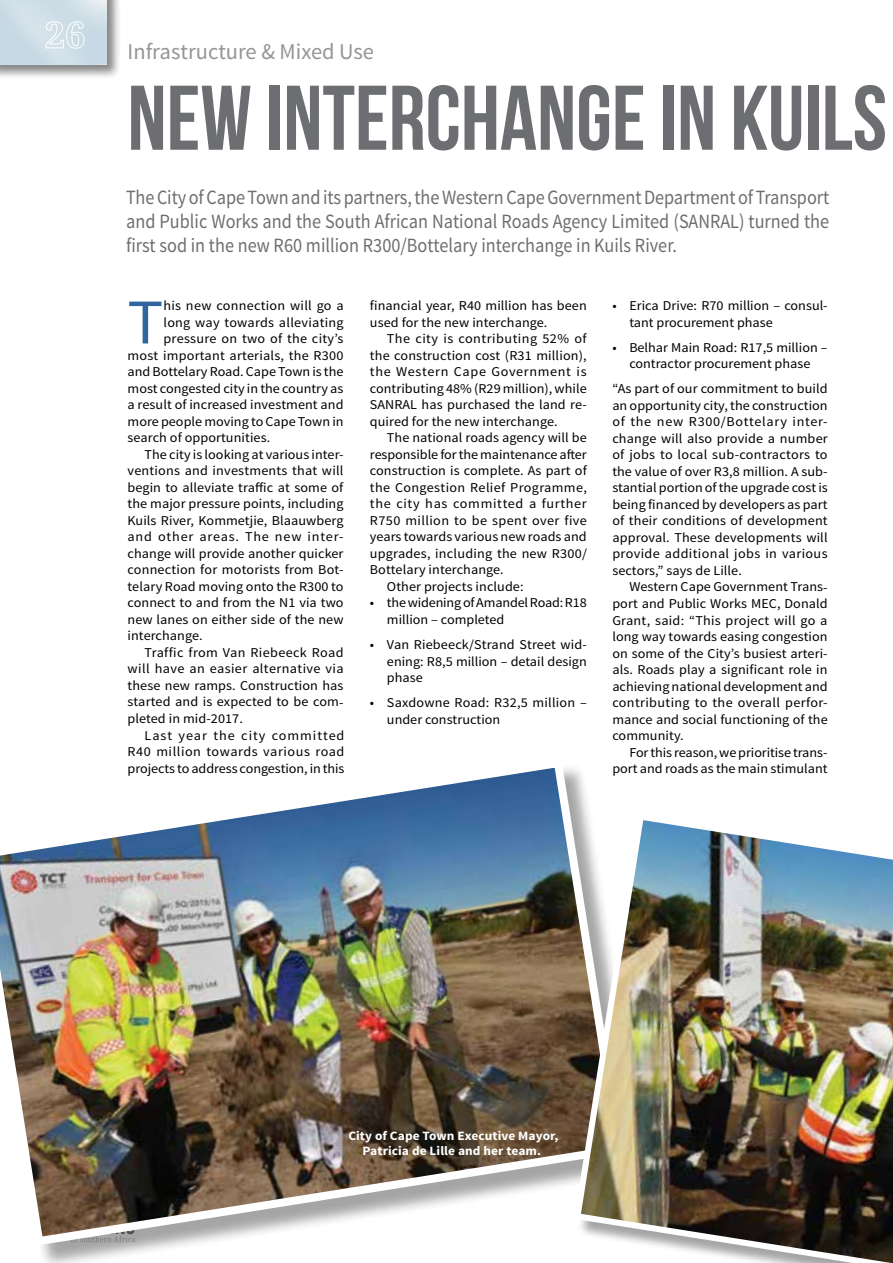
<style>
.page{position:relative;width:893px;height:1263px;background:#fff}
.page>*{position:absolute;margin:0;border:0;box-sizing:border-box;transform-origin:0 0}
.t1{font:91.5px "Bebas Neue";color:#6d6e71}
.t2{font:63.75px "Source Sans Pro";color:#30659e;scale:1.05 1}
.t3{font:22.5px "Source Sans Pro";color:#939598}
.t4{font:20.25px/24px "Source Sans Pro";color:#6d6e71;text-align:justify;scale:.9 1}
.t5{font:13.5px/16.5px "Source Sans Pro";letter-spacing:.005em;color:#000;scale:1.05 1}
.t6{font:13.5px "Source Sans Pro";letter-spacing:.025em;color:#000;scale:1.05 1}
.t7{font:13.5px "Source Sans Pro";letter-spacing:.04em;color:#000;scale:1.05 1}
.t8{font:13.5px "Source Sans Pro";letter-spacing:.045em;color:#000;scale:1.05 1}
.t9{font:13.5px "Source Sans Pro";letter-spacing:.055em;color:#000;scale:1.05 1}
.t10{font:13.5px "Source Sans Pro";letter-spacing:.065em;color:#000;scale:1.05 1}
.t11{font:700 12.75px/15px "Source Sans Pro";letter-spacing:.005em;color:#fff;text-align:center;scale:1.05 1}
</style>
<div class="page">
<div style="left:0;top:0;width:121px;height:79px;background:#000;opacity:.48"></div>
<img style="left:0;top:0;width:107px;height:64px">
<div style="left:0;top:762px;width:648px;height:501px;background:#000;opacity:.36"></div>
<img style="left:0;top:762px;width:628px;height:488px">
<svg style="left:45px;top:21px;width:40px;height:28px"></svg>
<img style="left:571px;top:810px;width:322px;height:453px">
<h3 class="t3" style="left:128px;top:38px;width:248px">Infrastructure &amp; Mixed Use</h3>
<h1 class="t1" style="left:128px;top:68px;width:761px">NEW INTERCHANGE IN KUILS</h1>
<p class="t4" style="left:126px;top:186px;width:783px">The City of Cape Town and its partners, the Western Cape Government Department of Transport and Public Works and the South African National Roads Agency Limited (SANRAL) turned the first sod in the new R60 million R300/Bottelary interchange in Kuils River.</p>
<h2 class="t2" style="left:128px;top:283px;width:35px">T</h2>
<p class="t5" style="left:163px;top:298px;width:173px">his new connection will go a</p>
<p class="t5" style="left:163px;top:314px;width:173px">long way towards alleviating</p>
<p class="t5" style="left:163px;top:331px;width:173px">pressure on two of the city’s</p>
<p class="t5" style="left:128px;top:347px;width:207px">most important arterials, the R300</p>
<p class="t5" style="left:128px;top:364px;width:207px">and Bottelary Road. Cape Town is the</p>
<p class="t5" style="left:128px;top:380px;width:207px">most congested city in the country as</p>
<p class="t5" style="left:128px;top:397px;width:207px">a result of increased investment and</p>
<p class="t5" style="left:128px;top:413px;width:207px">more people moving to Cape Town in</p>
<p class="t5" style="left:128px;top:430px;width:137px">search of opportunities.</p>
<p class="t5" style="left:145px;top:446px;width:191px">The city is looking at various inter-</p>
<p class="t5" style="left:128px;top:463px;width:207px">ventions and investments that will</p>
<p class="t5" style="left:128px;top:479px;width:207px">begin to alleviate traffic at some of</p>
<p class="t5" style="left:128px;top:496px;width:207px">the major pressure points, including</p>
<p class="t5" style="left:128px;top:512px;width:207px">Kuils River, Kommetjie, Blaauwberg</p>
<p class="t9" style="left:128px;top:529px;width:207px">and other areas. The new inter-</p>
<p class="t5" style="left:128px;top:545px;width:207px">change will provide another quicker</p>
<p class="t5" style="left:128px;top:562px;width:207px">connection for motorists from Bot-</p>
<p class="t5" style="left:128px;top:578px;width:207px">telary Road moving onto the R300 to</p>
<p class="t5" style="left:128px;top:595px;width:207px">connect to and from the N1 via two</p>
<p class="t5" style="left:128px;top:611px;width:207px">new lanes on either side of the new</p>
<p class="t5" style="left:128px;top:628px;width:73px">interchange.</p>
<p class="t6" style="left:145px;top:644px;width:191px">Traffic from Van Riebeeck Road</p>
<p class="t6" style="left:128px;top:661px;width:207px">will have an easier alternative via</p>
<p class="t5" style="left:128px;top:677px;width:207px">these new ramps. Construction has</p>
<p class="t5" style="left:128px;top:694px;width:207px">started and is expected to be com-</p>
<p class="t5" style="left:128px;top:710px;width:111px">pleted in mid-2017.</p>
<p class="t10" style="left:145px;top:727px;width:192px">Last year the city committed</p>
<p class="t7" style="left:128px;top:743px;width:208px">R40 million towards various road</p>
<p class="t5" style="left:128px;top:760px;width:208px">projects to address congestion, in this</p>
<p class="t5" style="left:370px;top:298px;width:208px">financial year, R40 million has been used for the new interchange.</p>
<p class="t5" style="left:370px;top:331px;width:208px;text-align:justify;text-indent:17px">The city is contributing 52% of the construction cost (R31 million), the Western Cape Government is contributing 48% (R29 million), while SANRAL has purchased the land re&shy;quired for the new interchange.</p>
<p class="t5" style="left:387px;top:430px;width:192px">The national roads agency will be</p>
<p class="t5" style="left:370px;top:446px;width:208px">responsible for the maintenance after</p>
<p class="t5" style="left:370px;top:463px;width:208px">construction is complete. As part of</p>
<p class="t6" style="left:370px;top:479px;width:208px">the Congestion Relief Programme,</p>
<p class="t8" style="left:370px;top:496px;width:208px">the city has committed a further</p>
<p class="t6" style="left:370px;top:512px;width:208px">R750 million to be spent over five</p>
<p class="t5" style="left:370px;top:529px;width:208px">years towards various new roads and</p>
<p class="t5" style="left:370px;top:545px;width:208px">upgrades, including the new R300/</p>
<p class="t5" style="left:370px;top:562px;width:129px">Bottelary interchange.</p>
<p class="t5" style="left:387px;top:578px;width:132px">Other projects include:</p>
<p class="t5" style="left:387px;top:595px;width:192px;text-indent:-17px">• the widening of Amandel Road: R18 million – completed</p>
<p class="t5" style="left:387px;top:636px;width:192px;text-align:justify;text-indent:-17px">• Van Riebeeck/Strand Street wid&shy;ening: R8,5 million – detail design phase</p>
<p class="t5" style="left:387px;top:694px;width:192px;text-indent:-17px">• Saxdowne Road: R32,5 million – under construction</p>
<p class="t5" style="left:629px;top:298px;width:190px;text-indent:-17px">• Erica Drive: R70 million – consul&shy;tant procurement phase</p>
<p class="t5" style="left:612px;top:339px;width:207px;text-align:center">• Belhar Main Road: R17,5 million – contractor procurement phase</p>
<p class="t5" style="left:612px;top:381px;width:207px;text-align:justify">“As part of our commitment to build an opportunity city, the construction of the new R300/Bottelary inter&shy;change will also provide a number of jobs to local sub-contractors to the value of over R3,8 million. A sub&shy;stantial portion of the upgrade cost is being financed by developers as part of their conditions of development approval. These developments will provide additional jobs in various sectors,” says de Lille.</p>
<p class="t5" style="left:612px;top:579px;width:207px;text-align:justify;text-indent:17px">Western Cape Government Trans&shy;port and Public Works MEC, Donald Grant, said: “This project will go a long way towards easing congestion on some of the City’s busiest arteri&shy;als. Roads play a significant role in achieving national development and contributing to the overall perfor&shy;mance and social functioning of the community.</p>
<p class="t5" style="left:612px;top:744px;width:207px;text-align:right">For this reason, we prioritise trans&shy;port and roads as the main stimulant</p>
<p class="t11" style="left:348px;top:1128px;width:202px">City of Cape Town Executive Mayor,<br>Patricia de Lille and her team.</p>
</div>
